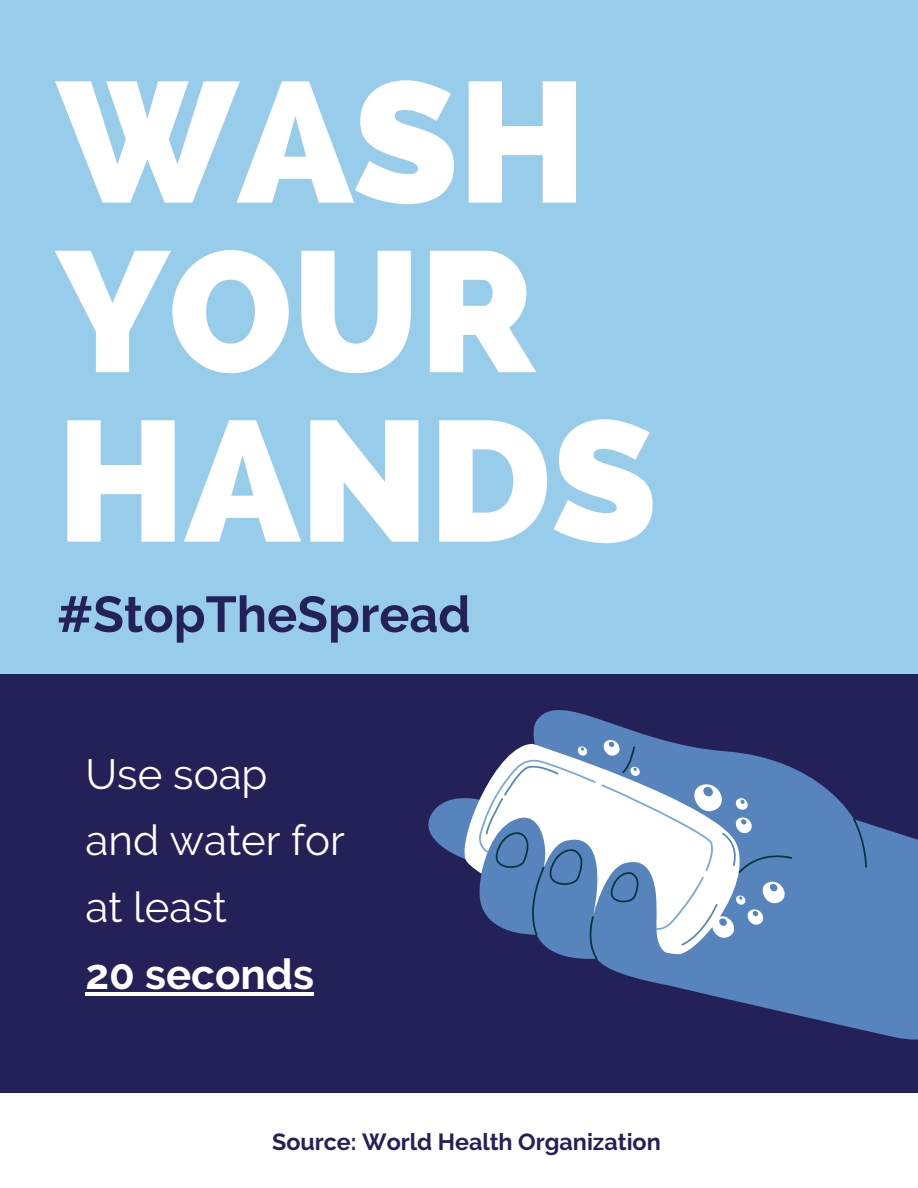
<style>
.page{position:relative;width:918px;height:1188px;background:#98cceb}
.page>*{position:absolute;margin:0;border:0;box-sizing:border-box;transform-origin:0 0}
.t1{font:800 171px/169.5px "Raleway";color:#fff}
.t2{font:700 50.25px "Raleway";color:#242058}
.t3{font:42px/66.6px "Raleway";color:#fff}
.t4{font:700 42px "Raleway";color:#fff}
.t5{font:700 23.25px "Raleway";color:#242058}
</style>
<div class="page">
<div style="left:0;top:1093px;width:918px;height:95px;background:#fff"></div>
<div style="left:0;top:674px;width:918px;height:419px;background:#242058"></div>
<hr style="left:86px;top:992px;width:228px;height:4px;background:#fff">
<svg style="left:428px;top:710px;width:490px;height:330px"></svg>
<svg style="left:458px;top:739px;width:333px;height:216px"></svg>
<svg style="left:486px;top:741px;width:294px;height:205px"></svg>
<svg style="left:478px;top:758px;width:17px;height:172px"></svg>
<svg style="left:495px;top:746px;width:372px;height:214px;background:#85a1c7"></svg>
<h1 class="t1" style="left:57px;top:58px;width:602px">WASH<br>YOUR<br>HANDS</h1>
<h2 class="t2" style="left:57px;top:585px;width:415px">#StopTheSpread</h2>
<h3 class="t3" style="left:86px;top:741px;width:261px">Use soap and water for at least</h3>
<h3 class="t4" style="left:86px;top:949px;width:230px">20 seconds</h3>
<p class="t5" style="left:272px;top:1128px;width:390px">Source: World Health Organization</p>
</div>
